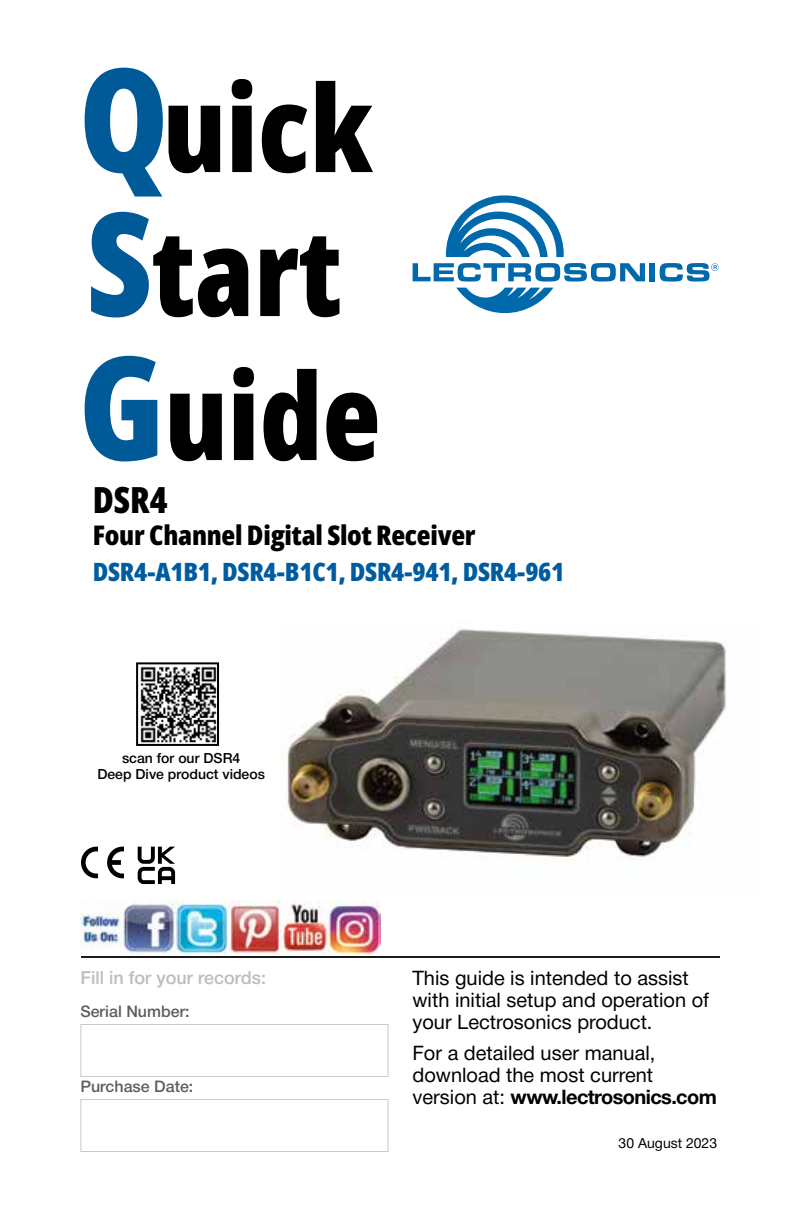
<style>
.page{position:relative;width:792px;height:1224px;background:#fff}
.page>*{position:absolute;margin:0;border:0;box-sizing:border-box;transform-origin:0 0}
.t1{font:800 120px/144px "Open Sans Condensed";color:#000}
.t2{font:800 36px "Open Sans Condensed";color:#000}
.t3{font:800 27px "Open Sans Condensed";letter-spacing:-.01em;color:#000;scale:1.06 1}
.t4{font:800 25.2px "Open Sans Condensed";letter-spacing:-.01em;color:#005ca0;scale:1.06 1}
.t5{font:20px/22px "Helvetica Neue";color:#000}
.t6{font:500 18px "Helvetica Neue";color:#bcbdbd}
.t7{font:500 16px "Helvetica Neue";color:#5e5e5f}
.t8{font:500 14px/16px "Helvetica Neue";color:#000;text-align:center}
.t9{font:14px "Helvetica Neue";color:#000}
.s1{font-size:144px;color:#005a97}
.s2{font-weight:700;color:#000202}
</style>
<div class="page">
<svg style="left:413px;top:195px;width:232px;height:118px"></svg>
<div style="left:650px;top:263px;width:5px;height:18px;background:#0069ac"></div>
<svg style="left:660px;top:263px;width:59px;height:19px"></svg>
<div style="left:80px;top:1024px;width:308px;height:53px;border:1px solid #c9c9ca"></div>
<div style="left:80px;top:1099px;width:308px;height:53px;border:1px solid #c9c9ca"></div>
<hr style="left:81px;top:956px;width:639px;height:2px;background:#1b1b1a">
<img style="left:106px;top:900px;width:275px;height:47px">
<svg style="left:107px;top:847px;width:17px;height:31px"></svg>
<svg style="left:81px;top:847px;width:17px;height:31px"></svg>
<svg style="left:138px;top:847px;width:37px;height:37px"></svg>
<img style="left:281px;top:628px;width:446px;height:233px">
<img style="left:80px;top:902px;width:300px;height:53px">
<img style="left:140px;top:666px;width:76px;height:77px">
<div style="left:136px;top:662px;width:83px;height:84px;border:2px solid #000"></div>
<h1 class="t1" style="left:79px;top:54px;width:303px"><span class="s1">Q</span>uick<br><span class="s1">S</span>tart<br><span class="s1">G</span>uide</h1>
<h2 class="t2" style="left:93px;top:475px;width:76px">DSR4</h2>
<h3 class="t3" style="left:93px;top:516px;width:363px">Four Channel Digital Slot Receiver</h3>
<p class="t4" style="left:93px;top:554px;width:446px">DSR4-A1B1, DSR4-B1C1, DSR4-941, DSR4-961</p>
<p class="t8" style="left:97px;top:749px;width:169px">scan for our DSR4<br>Deep Dive product videos</p>
<p class="t6" style="left:80px;top:963px;width:187px">Fill in for your records:</p>
<p class="t7" style="left:80px;top:998px;width:111px">Serial Number:</p>
<p class="t7" style="left:80px;top:1074px;width:114px">Purchase Date:</p>
<p class="t5" style="left:412px;top:968px;width:298px">This guide is intended to assist with initial setup and operation of your Lectrosonics product.</p>
<p class="t5" style="left:412px;top:1043px;width:306px">For a detailed user manual, download the most current version at: <span class="s2">www.lectrosonics.com</span></p>
<p class="t9" style="left:619px;top:1133px;width:100px">30 August 2023</p>
</div>
